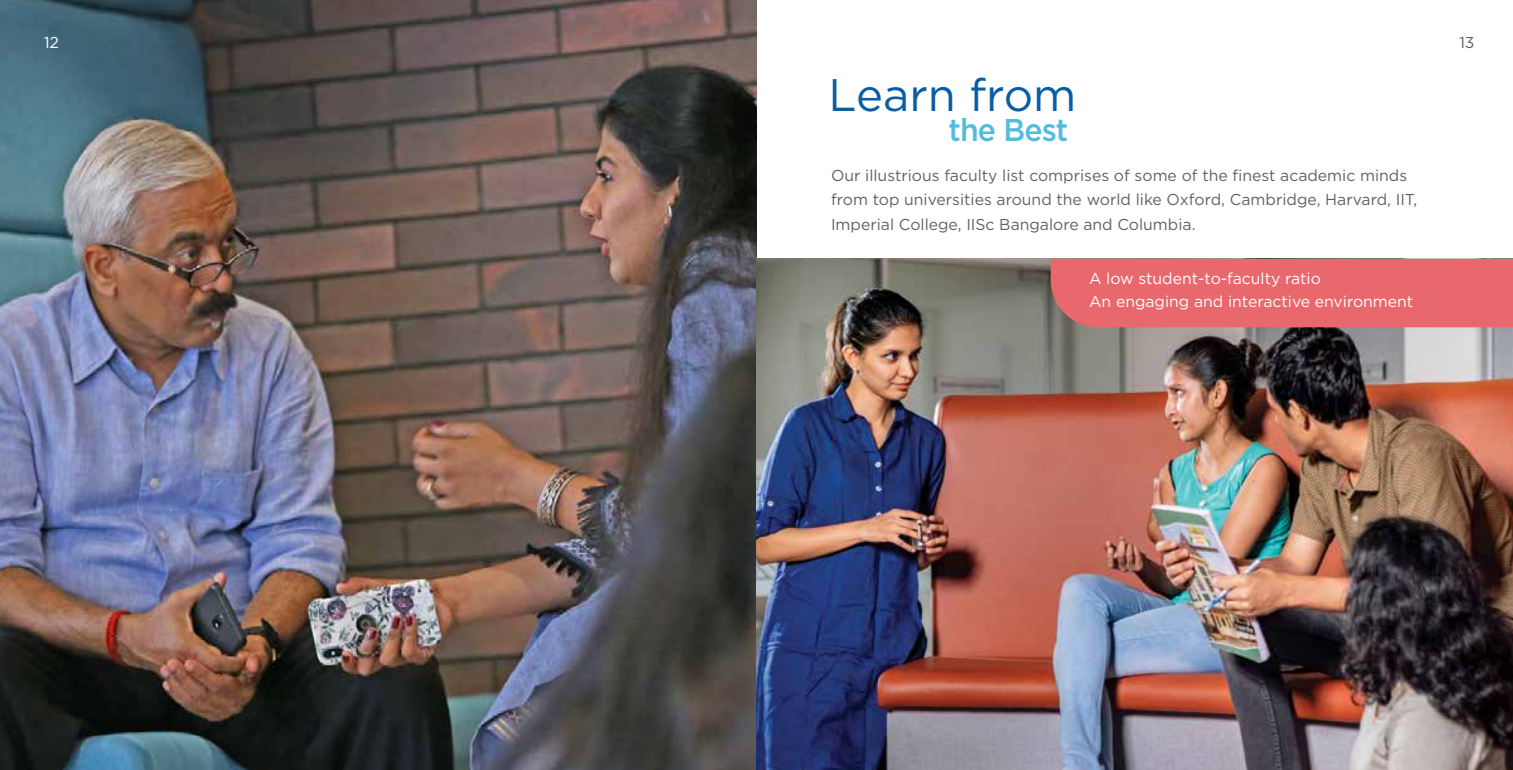
<style>
.page{position:relative;width:1513px;height:770px;background:#fff}
.page>*{position:absolute;margin:0;border:0;box-sizing:border-box;transform-origin:0 0}
.t1{font:45.5px "Gotham";color:#085da3}
.t2{font:500 31.5px "Gotham";letter-spacing:-.03em;color:#51bcde;scale:.96 1}
.t3{font:15.75px/24.5px "Gotham";color:#606161}
.t4{font:15.75px/22.4px "Gotham";color:#fff}
</style>
<div class="page">
<img style="left:0;top:0;width:756px;height:769px">
<img style="left:756px;top:259px;width:757px;height:510px">
<div style="left:1051px;top:259px;width:462px;height:68px;background:#e9686e"></div>
<p class="t4" style="left:44px;top:32px;width:16px">12</p>
<p class="t3" style="left:1459px;top:31px;width:16px">13</p>
<h1 class="t1" style="left:828px;top:74px;width:249px">Learn from</h1>
<h2 class="t2" style="left:948px;top:116px;width:126px">the Best</h2>
<p class="t3" style="left:831px;top:163px;width:588px">Our illustrious faculty list comprises of some of the finest academic minds from top universities around the world like Oxford, Cambridge, Harvard, IIT,<br>Imperial College, IISc Bangalore and Columbia.</p>
<p class="t4" style="left:1089px;top:268px;width:326px">A low student-to-faculty ratio<br>An engaging and interactive environment</p>
</div>
